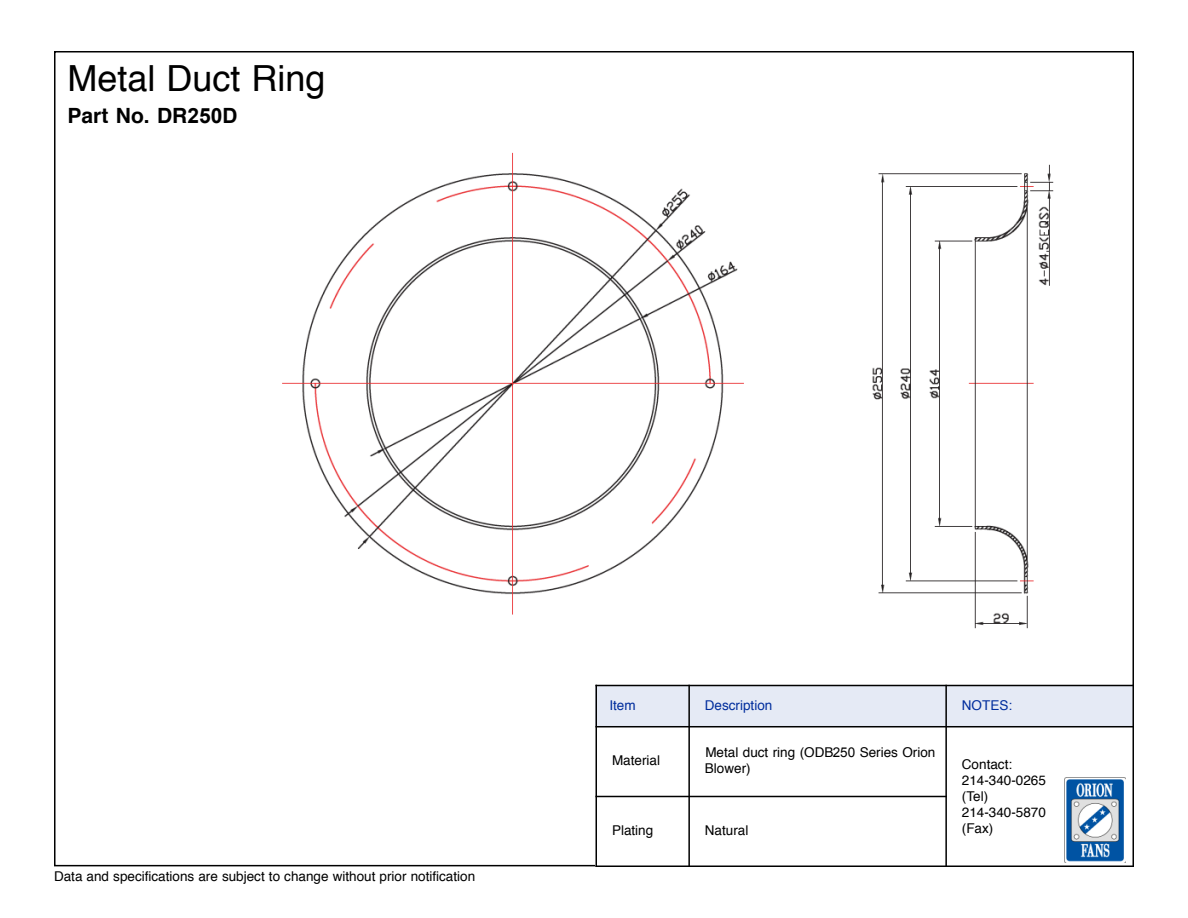
<style>
.page{position:relative;width:1188px;height:918px;background:#fff}
.page>*{position:absolute;margin:0;border:0;box-sizing:border-box;transform-origin:0 0}
.t1{font:36px "Helvetica";color:#000}
.t2{font:700 21px "Helvetica";color:#000}
.t3{font:13.5px/16.2px "Helvetica";color:#000}
.t4{font:13.5px "Helvetica";color:#002d9d}
.s1{font-family:"Arial"}
</style>
<div class="page">
<div style="left:596px;top:685px;width:93px;height:42px;background:#e5eaf5"></div>
<div style="left:689px;top:685px;width:257px;height:42px;background:#e5eaf5"></div>
<div style="left:946px;top:685px;width:188px;height:42px;background:#e5eaf5"></div>
<hr style="left:596px;top:685px;width:1px;height:182px;background:#000">
<hr style="left:688px;top:685px;width:2px;height:182px;background:#000">
<hr style="left:945px;top:685px;width:2px;height:182px;background:#000">
<hr style="left:1133px;top:685px;width:1px;height:182px;background:#000">
<hr style="left:596px;top:685px;width:538px;height:1px;background:#000">
<hr style="left:596px;top:726px;width:538px;height:1px;background:#000">
<hr style="left:596px;top:796px;width:351px;height:1px;background:#000">
<hr style="left:596px;top:865px;width:538px;height:2px;background:#000">
<img style="left:1064px;top:777px;width:62px;height:85px">
<img style="left:282px;top:152px;width:772px;height:477px">
<h1 class="t1" style="left:68px;top:64px;width:260px">Metal Duct Ring</h1>
<h2 class="t2" style="left:68px;top:103px;width:172px">Part No. DR<span class="s1">250D</span></h2>
<p class="t3" style="left:54px;top:870px;width:423px">Data and specifications are subject to change without prior notification</p>
<p class="t4" style="left:609px;top:700px;width:28px">Item</p>
<p class="t4" style="left:705px;top:700px;width:69px">Description</p>
<p class="t4" style="left:962px;top:700px;width:52px">NOTES:</p>
<p class="t3" style="left:612px;top:753px;width:50px">Material</p>
<p class="t3" style="left:705px;top:746px;width:232px">Metal duct ring (ODB<span class="s1">250</span> Series Orion</p>
<p class="t3" style="left:705px;top:762px;width:47px">Blower)</p>
<p class="t3" style="left:962px;top:757px;width:86px">Contact:<br>214-340-0265 (Tel)<br>214-340-5870</p>
<p class="t3" style="left:612px;top:823px;width:43px">Plating</p>
<p class="t3" style="left:705px;top:823px;width:45px">Natural</p>
<p class="t3" style="left:962px;top:822px;width:33px">(Fax)</p>
</div>
